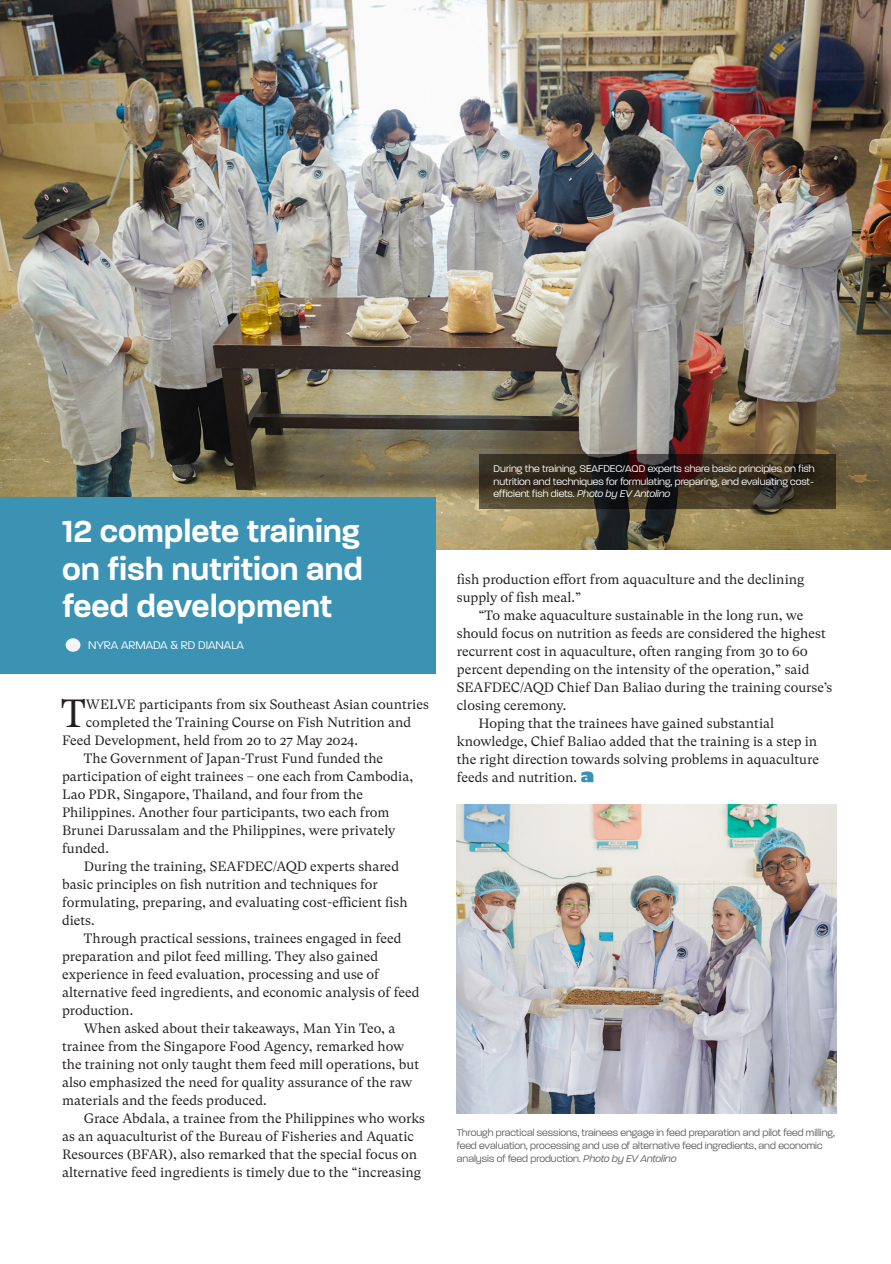
<style>
.page{position:relative;width:891px;height:1264px;background:#fff}
.page>*{position:absolute;margin:0;border:0;box-sizing:border-box;transform-origin:0 0}
.t1{font:39.15px "GT Super Text";color:#231f20}
.t2{font:600 33px "Paralucent";color:#fff}
.t3{font:13.5px/18px "GT Super Text";color:#231f20}
.t4{font:300 12px "Paralucent";color:#fff}
.t5{font:300 10.5px/12.6px "Paralucent";color:#5f5f62}
.t6{font:300 10.5px/12.6px "Paralucent";color:#fff;text-align:justify}
.s1{font-style:italic}
</style>
<div class="page">
<img style="left:0;top:0;width:891px;height:550px">
<div style="left:0;top:497px;width:435px;height:176px;background:#3b92b3"></div>
<div style="left:66px;top:638px;width:14px;height:14px;background:#f5f5f6;border-radius:50%"></div>
<svg style="left:581px;top:771px;width:12px;height:11px"></svg>
<img style="left:457px;top:805px;width:380px;height:308px">
<svg style="left:479px;top:454px;width:357px;height:55px;background:#342b1e"></svg>
<p class="t2" style="left:62px;top:511px;width:299px">12 complete training</p>
<p class="t2" style="left:62px;top:549px;width:302px">on fish nutrition and</p>
<p class="t2" style="left:62px;top:586px;width:272px">feed development</p>
<p class="t4" style="left:88px;top:638px;width:157px">NYRA ARMADA &amp; RD DIANALA</p>
<p class="t1" style="left:61px;top:691px;width:26px">T</p>
<p class="t3" style="left:86px;top:695px;width:345px">WELVE participants from six Southeast Asian countries</p>
<p class="t3" style="left:86px;top:713px;width:327px">completed the Training Course on Fish Nutrition and</p>
<p class="t3" style="left:62px;top:731px;width:297px">Feed Development, held from 20 to 27 May 2024.</p>
<p class="t3" style="left:62px;top:749px;width:353px;text-indent:22px">The Government of Japan-Trust Fund funded the participation of eight trainees – one each from Cambodia, Lao PDR, Singapore, Thailand, and four from the Philippines. Another four participants, two each from Brunei Darussalam and the Philippines, were privately funded.</p>
<p class="t3" style="left:62px;top:857px;width:347px;text-indent:22px">During the training, SEAFDEC/AQD experts shared basic principles on fish nutrition and techniques for formulating, preparing, and evaluating cost-efficient fish diets.</p>
<p class="t3" style="left:62px;top:929px;width:359px;text-indent:22px">Through practical sessions, trainees engaged in feed preparation and pilot feed milling. They also gained experience in feed evaluation, processing and use of alternative feed ingredients, and economic analysis of feed production.</p>
<p class="t3" style="left:62px;top:1019px;width:359px;text-indent:22px">When asked about their takeaways, Man Yin Teo, a trainee from the Singapore Food Agency, remarked how the training not only taught them feed mill operations, but also emphasized the need for quality assurance of the raw materials and the feeds produced.</p>
<p class="t3" style="left:62px;top:1109px;width:364px;text-indent:22px">Grace Abdala, a trainee from the Philippines who works as an aquaculturist of the Bureau of Fisheries and Aquatic Resources (BFAR), also remarked that the special focus on alternative feed ingredients is timely due to the “increasing</p>
<p class="t6" style="left:494px;top:462px;width:323px">During the training, SEAFDEC/AQD experts share basic principles on fish nutrition and techniques for formulating, preparing, and evaluating cost&shy;efficient fish diets. <span class="s1">Photo by EV Antolino</span></p>
<p class="t3" style="left:457px;top:570px;width:349px">fish production effort from aquaculture and the declining supply of fish meal.”</p>
<p class="t3" style="left:457px;top:606px;width:377px;text-indent:22px">“To make aquaculture sustainable in the long run, we should focus on nutrition as feeds are considered the highest recurrent cost in aquaculture, often ranging from 30 to 60 percent depending on the intensity of the operation,” said SEAFDEC/AQD Chief Dan Baliao during the training course’s closing ceremony.</p>
<p class="t3" style="left:457px;top:714px;width:364px;text-indent:22px">Hoping that the trainees have gained substantial knowledge, Chief Baliao added that the training is a step in the right direction towards solving problems in aquaculture feeds and nutrition.</p>
<p class="t5" style="left:457px;top:1126px;width:380px">Through practical sessions, trainees engage in feed preparation and pilot feed milling, feed evaluation, processing and use of alternative feed ingredients, and economic analysis of feed production. <span class="s1">Photo by EV Antolino</span></p>
</div>
